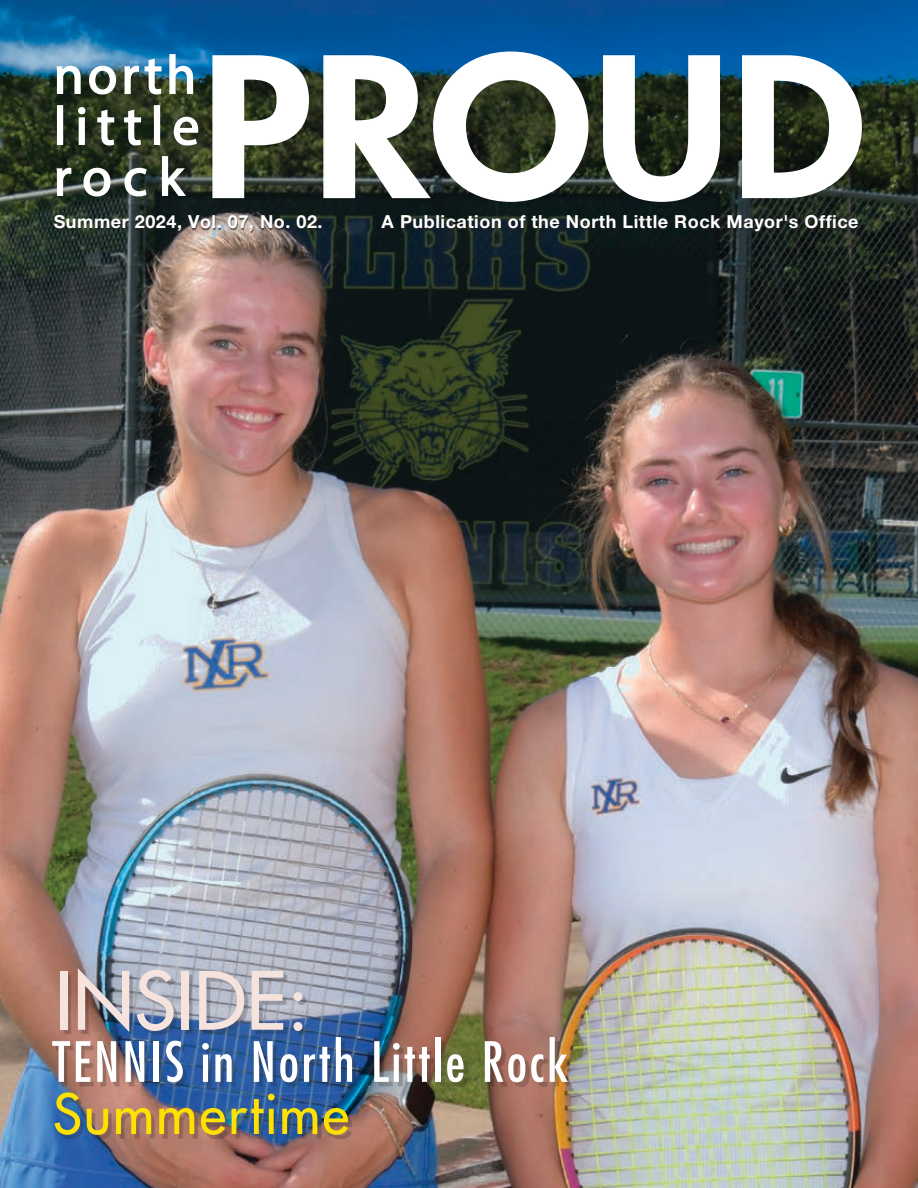
<style>
.page{position:relative;width:918px;height:1188px;background:#fff}
.page>*{position:absolute;margin:0;border:0;box-sizing:border-box;transform-origin:0 0}
.t1{font:800 187.5px "Futura LT Pro";letter-spacing:.01em;color:#fff;scale:1.1 1}
.t2{font:500 78px "Futura LT Pro";color:#f6e3dd}
.t3{font:500 condensed 54px "Futura LT Pro";letter-spacing:.05em;color:#fff}
.t4{font:54px/51px "Avant Garde";letter-spacing:.165em;color:#fff;text-align:justify}
.t5{font:500 54px "Futura LT Pro";letter-spacing:.035em;color:#ffe100}
.t6{font:700 18px "Helvetica Neue LT Std";letter-spacing:.03em;color:#fff}
</style>
<div class="page">
<img style="left:0;top:0;width:918px;height:1188px">
<svg style="left:56px;top:65px;width:25px;height:30px"></svg>
<svg style="left:88px;top:65px;width:29px;height:30px"></svg>
<svg style="left:123px;top:58px;width:39px;height:37px"></svg>
<svg style="left:169px;top:53px;width:25px;height:42px"></svg>
<div style="left:57px;top:105px;width:6px;height:40px;border:2px solid #fff"></div>
<svg style="left:77px;top:106px;width:9px;height:40px"></svg>
<svg style="left:97px;top:109px;width:18px;height:37px"></svg>
<svg style="left:123px;top:109px;width:19px;height:37px"></svg>
<div style="left:154px;top:105px;width:6px;height:40px;border:2px solid #fff"></div>
<svg style="left:173px;top:116px;width:26px;height:30px"></svg>
<svg style="left:56px;top:167px;width:16px;height:30px"></svg>
<svg style="left:83px;top:167px;width:28px;height:30px"></svg>
<svg style="left:124px;top:167px;width:24px;height:30px"></svg>
<svg style="left:161px;top:155px;width:27px;height:42px"></svg>
<svg style="left:212px;top:55px;width:98px;height:144px;background:#34463a"></svg>
<svg style="left:323px;top:51px;width:266px;height:152px;background:#2c403d"></svg>
<svg style="left:602px;top:55px;width:119px;height:148px;background:#283d3a"></svg>
<svg style="left:741px;top:55px;width:122px;height:144px;background:#263e40"></svg>
<div style="left:55px;top:217px;width:804px;height:17px;background:#231f20;opacity:.63"></div>
<div style="left:56px;top:972px;width:516px;height:167px;background:#231f20;opacity:.25"></div>
<h1 class="t1" style="left:202px;top:-14px;width:604px">PROUD</h1>
<p class="t6" style="left:382px;top:210px;width:479px">A Publication of the North Little Rock Mayor's Office</p>
<h3 class="t4" style="left:54px;top:49px;width:147px">north little rock</h3>
<p class="t6" style="left:54px;top:210px;width:270px">Summer 2024, Vol. 07, No. 02.</p>
<h2 class="t2" style="left:55px;top:943px;width:256px">INSIDE:</h2>
<h3 class="t3" style="left:52px;top:1025px;width:518px">TENNIS in North Little Rock</h3>
<h3 class="t5" style="left:53px;top:1074px;width:298px">Summertime</h3>
</div>
